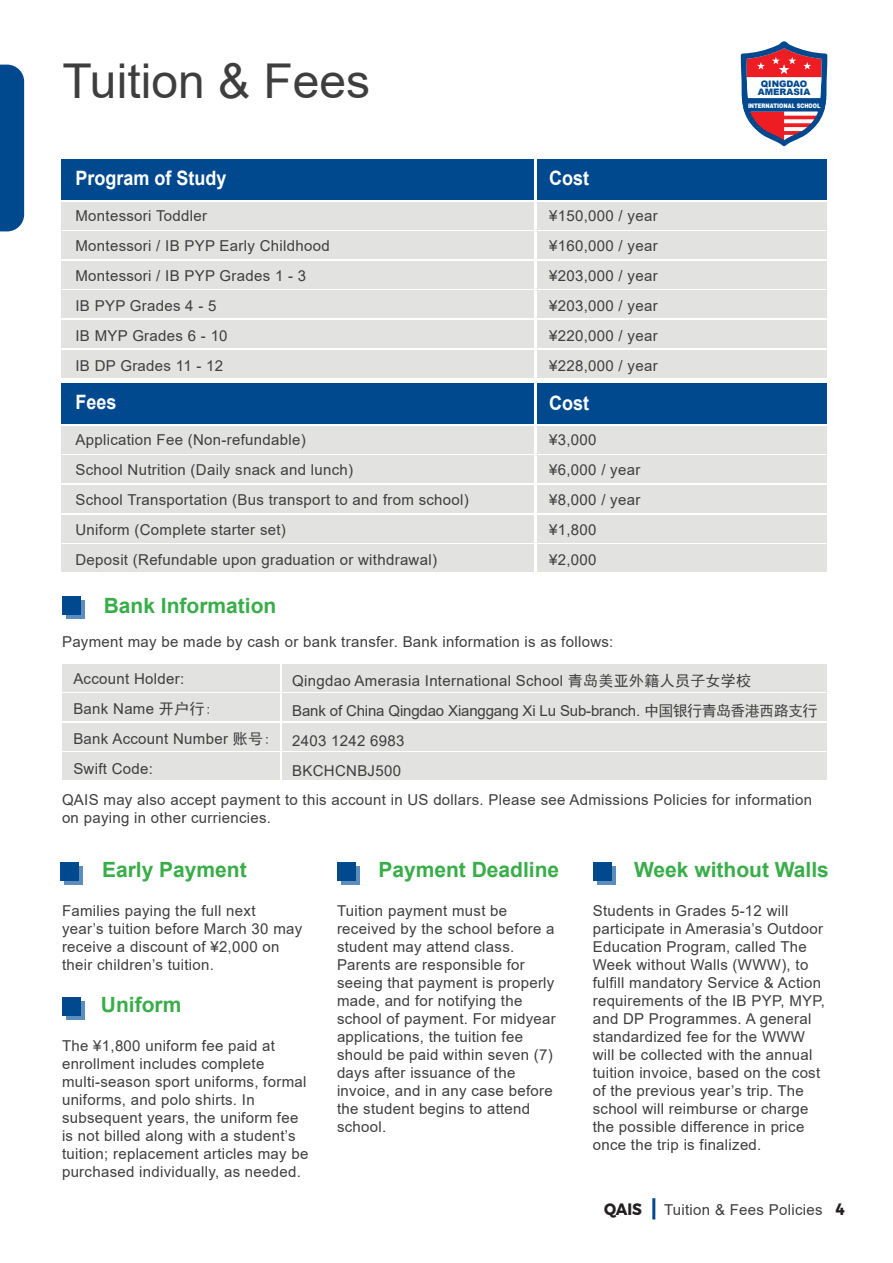
<style>
.page{position:relative;width:893px;height:1263px;background:#fff}
.page>*{position:absolute;margin:0;border:0;box-sizing:border-box;transform-origin:0 0}
.t1{font:48px "Arial";color:#3e3e3f}
.t2{font:700 21px "Arial";color:#39ad49}
.t3{font:700 19.8px "Arial";color:#fff;scale:.91 1}
.t4{font:700 19.8px "Montserrat";color:#fff;scale:.91 1}
.t5{font:700 16.5px "Montserrat";color:#231f20;scale:.91 1}
.t6{font:15px/18px "Arial";letter-spacing:.02em;color:#3e3e3f}
.t7{font:15px "Arial";letter-spacing:-.01em;color:#3e3e3f}
.t8{font:900 9px/8.7px "Arial";color:#01498e;text-align:center}
.t9{font:6.3px "FZCCHK GBK1 0";color:#fff;scale:.81 1}
.s1{font-family:"Sim Hei"}
.s2{font-family:"Montserrat";font-weight:700;font-size:16.5px;color:#231f20}
</style>
<div class="page">
<svg style="left:740px;top:41px;width:88px;height:106px"></svg>
<div style="left:0;top:65px;width:24px;height:166px;background:#01498e"></div>
<hr style="left:652px;top:1198px;width:3px;height:21px;background:#01498e">
<div style="left:64px;top:866px;width:19px;height:19px;background:#5c8ebd"></div>
<div style="left:60px;top:862px;width:19px;height:18px;background:#01498e"></div>
<div style="left:341px;top:866px;width:19px;height:19px;background:#5c8ebd"></div>
<div style="left:337px;top:862px;width:19px;height:18px;background:#01498e"></div>
<svg style="left:597px;top:866px;width:18px;height:19px"></svg>
<div style="left:593px;top:862px;width:18px;height:18px;background:#01498e"></div>
<div style="left:66px;top:1001px;width:19px;height:19px;background:#5c8ebd"></div>
<div style="left:62px;top:997px;width:19px;height:18px;background:#01498e"></div>
<div style="left:66px;top:600px;width:19px;height:19px;background:#5c8ebd"></div>
<div style="left:62px;top:596px;width:19px;height:18px;background:#01498e"></div>
<div style="left:62px;top:383px;width:472px;height:40px;background:#01498e"></div>
<div style="left:62px;top:159px;width:472px;height:40px;background:#01498e"></div>
<div style="left:62px;top:202px;width:472px;height:27px;background:#e2e2e1"></div>
<div style="left:62px;top:232px;width:472px;height:27px;background:#e2e2e1"></div>
<div style="left:62px;top:261px;width:472px;height:28px;background:#e2e2e1"></div>
<div style="left:62px;top:291px;width:472px;height:27px;background:#e2e2e1"></div>
<div style="left:62px;top:320px;width:472px;height:28px;background:#e2e2e1"></div>
<div style="left:62px;top:350px;width:472px;height:27px;background:#e2e2e1"></div>
<div style="left:62px;top:426px;width:472px;height:27px;background:#e2e2e1"></div>
<div style="left:62px;top:456px;width:472px;height:27px;background:#e2e2e1"></div>
<div style="left:62px;top:485px;width:472px;height:28px;background:#e2e2e1"></div>
<div style="left:62px;top:515px;width:472px;height:27px;background:#e2e2e1"></div>
<div style="left:62px;top:544px;width:472px;height:28px;background:#e2e2e1"></div>
<div style="left:538px;top:159px;width:289px;height:40px;background:#01498e"></div>
<div style="left:538px;top:202px;width:289px;height:27px;background:#e2e2e1"></div>
<div style="left:538px;top:232px;width:289px;height:27px;background:#e2e2e1"></div>
<div style="left:538px;top:261px;width:289px;height:28px;background:#e2e2e1"></div>
<div style="left:538px;top:291px;width:289px;height:27px;background:#e2e2e1"></div>
<div style="left:538px;top:320px;width:289px;height:28px;background:#e2e2e1"></div>
<div style="left:538px;top:350px;width:289px;height:27px;background:#e2e2e1"></div>
<div style="left:538px;top:383px;width:289px;height:40px;background:#01498e"></div>
<div style="left:538px;top:426px;width:289px;height:27px;background:#e2e2e1"></div>
<div style="left:538px;top:456px;width:289px;height:27px;background:#e2e2e1"></div>
<div style="left:538px;top:485px;width:289px;height:28px;background:#e2e2e1"></div>
<div style="left:538px;top:515px;width:289px;height:27px;background:#e2e2e1"></div>
<div style="left:538px;top:544px;width:289px;height:28px;background:#e2e2e1"></div>
<div style="left:282px;top:664px;width:545px;height:27px;background:#e2e2e1"></div>
<div style="left:282px;top:693px;width:545px;height:28px;background:#e2e2e1"></div>
<div style="left:282px;top:723px;width:545px;height:27px;background:#e2e2e1"></div>
<div style="left:282px;top:753px;width:545px;height:27px;background:#e2e2e1"></div>
<div style="left:62px;top:664px;width:217px;height:27px;background:#e2e2e1"></div>
<div style="left:62px;top:693px;width:217px;height:28px;background:#e2e2e1"></div>
<div style="left:62px;top:723px;width:217px;height:27px;background:#e2e2e1"></div>
<div style="left:62px;top:753px;width:217px;height:27px;background:#e2e2e1"></div>
<h1 class="t1" style="left:62px;top:48px;width:309px">Tuition &amp; Fees</h1>
<h3 class="t3" style="left:75px;top:164px;width:167px">Program of Study</h3>
<h3 class="t3" style="left:549px;top:164px;width:45px">Cost</h3>
<p class="t6" style="left:75px;top:201px;width:256px;line-height:30px">Montessori Toddler<br>Montessori / IB PYP Early Childhood<br>Montessori / IB PYP Grades 1 - 3<br>IB PYP Grades 4 - 5<br>IB MYP Grades 6 - 10<br>IB DP Grades 11 - 12</p>
<p class="t6" style="left:549px;top:201px;width:110px;line-height:30px;text-align:justify">¥150,000 / year ¥160,000 / year ¥203,000 / year ¥203,000 / year ¥220,000 / year ¥228,000 / year</p>
<h3 class="t4" style="left:83px;top:377px;width:48px">Fees</h3>
<h3 class="t3" style="left:75px;top:388px;width:47px">Fees</h3>
<h3 class="t3" style="left:549px;top:390px;width:45px">Cost</h3>
<p class="t6" style="left:75px;top:425px;width:395px;line-height:30px">Application Fee (Non-refundable)<br>School Nutrition (Daily snack and lunch)<br>School Transportation (Bus transport to and from school)<br>Uniform (Complete starter set)<br>Deposit (Refundable upon graduation or withdrawal)</p>
<p class="t6" style="left:549px;top:425px;width:93px;line-height:30px">¥3,000 ¥6,000 / year ¥8,000 / year ¥1,800 ¥2,000</p>
<h2 class="t2" style="left:104px;top:590px;width:174px">Bank Information</h2>
<p class="t6" style="left:62px;top:633px;width:553px">Payment may be made by cash or bank transfer. Bank information is as follows:</p>
<p class="t8" style="left:758px;top:79px;width:54px">QINGDAO<br>AMERASIA</p>
<p class="t9" style="left:748px;top:101px;width:91px">INTERNATIONAL SCHOOL</p>
<p class="t6" style="left:73px;top:663px;width:199px;line-height:30px">Account Holder:<br>Bank Name <span class="s1">开户行:<br></span>Bank Account Number <span class="s1">账号:<br></span>Swift Code:</p>
<p class="t6" style="left:292px;top:671px;width:460px">Qingdao Amerasia International School <span class="s1">青岛美亚外籍人员子女学校</span></p>
<p class="t7" style="left:292px;top:700px;width:527px">Bank of China Qingdao Xianggang Xi Lu Sub-branch. <span class="s1">中国银行青岛香港西路支行</span></p>
<p class="t6" style="left:292px;top:731px;width:114px">2403 1242 6983</p>
<p class="t6" style="left:292px;top:761px;width:110px">BKCHCNBJ500</p>
<p class="t6" style="left:62px;top:791px;width:752px">QAIS may also accept payment to this account in US dollars. Please see Admissions Policies for information</p>
<p class="t6" style="left:62px;top:809px;width:211px">on paying in other curriencies.</p>
<h2 class="t2" style="left:102px;top:855px;width:146px">Early Payment</h2>
<h2 class="t2" style="left:378px;top:855px;width:182px">Payment Deadline</h2>
<p class="t6" style="left:62px;top:902px;width:242px">Families paying the full next<br>year’s tuition before March 30 may receive a discount of ¥2,000 on their children’s tuition.</p>
<p class="t6" style="left:337px;top:902px;width:220px">Tuition payment must be received by the school before a student may attend class.<br>Parents are responsible for seeing that payment is properly made, and for notifying the school of payment. For midyear applications, the tuition fee should be paid within seven (7) days after issuance of the invoice, and in any case before the student begins to attend school.</p>
<h2 class="t2" style="left:101px;top:990px;width:82px">Uniform</h2>
<p class="t6" style="left:62px;top:1037px;width:248px">The ¥1,800 uniform fee paid at enrollment includes complete multi-season sport uniforms, formal uniforms, and polo shirts. In subsequent years, the uniform fee is not billed along with a student’s tuition; replacement articles may be purchased individually, as needed.</p>
<h2 class="t2" style="left:634px;top:855px;width:196px">Week without Walls</h2>
<p class="t6" style="left:593px;top:902px;width:234px">Students in Grades 5-12 will participate in Amerasia’s Outdoor<br>Education Program, called The<br>Week without Walls (WWW), to fulfill mandatory Service &amp; Action requirements of the IB PYP, MYP, and DP Programmes. A general standardized fee for the WWW will be collected with the annual tuition invoice, based on the cost of the previous year’s trip. The school will reimburse or charge the possible difference in price once the trip is finalized.</p>
<p class="t5" style="left:604px;top:1195px;width:43px">QAIS</p>
<p class="t6" style="left:664px;top:1200px;width:182px">Tuition &amp; Fees Policies <span class="s2">4</span></p>
</div>
